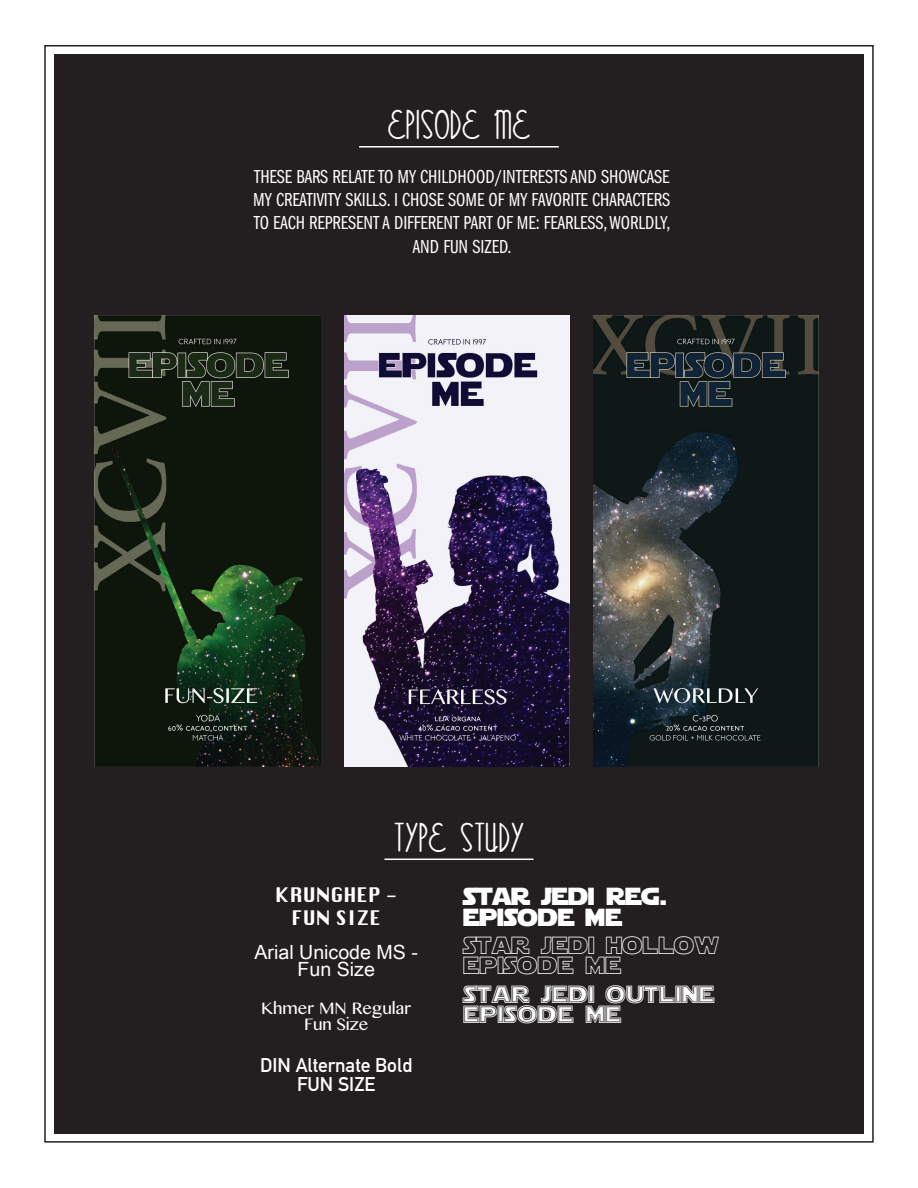
<style>
.page{position:relative;width:918px;height:1188px;background:#fff}
.page>*{position:absolute;margin:0;border:0;box-sizing:border-box;transform-origin:0 0}
.t1{font:48px "Bittersweet NF";color:#fff}
.t2{font:24.6px "Star Jedi Outline";color:#fff}
.t3{font:24.6px "Star Jedi Hollow";color:#fff}
.t4{font:24.6px "Star Jedi";color:#fff}
.t5{font:700 19.65px/18.8px "DIN Alternate";color:#fff;text-align:center}
.t6{font:19.65px/17.9px "Arial Unicode MS";color:#fff;text-align:center}
.t7{font:19.65px/15.9px "Khmer MN";color:#fff;text-align:center}
.t8{font:19.65px "Krungthep";color:#fff}
.t9{font:19.5px/23.4px "Franklin Gothic LT Pro Bk Cm";color:#fff;text-align:center}
</style>
<div class="page">
<div style="left:54px;top:54px;width:810px;height:1080px;background:#231f20"></div>
<hr style="left:359px;top:146px;width:200px;height:2px;background:#fff">
<img style="left:593px;top:316px;width:226px;height:450px">
<img style="left:344px;top:316px;width:226px;height:450px">
<img style="left:95px;top:316px;width:225px;height:450px">
<hr style="left:384px;top:859px;width:149px;height:1px;background:#fff">
<p class="t1" style="left:387px;top:97px;width:145px">EPISODE ME</p>
<p class="t9" style="left:253px;top:165px;width:419px">THESE BARS RELATE TO MY CHILDHOOD/INTERESTS AND SHOWCASE MY CREATIVITY SKILLS. I CHOSE SOME OF MY FAVORITE CHARACTERS TO EACH REPRESENT A DIFFERENT PART OF ME: FEARLESS, WORLDLY, AND FUN SIZED.</p>
<p class="t1" style="left:394px;top:809px;width:132px">TYPE STUDY</p>
<p class="t8" style="left:275px;top:884px;width:124px">KRUNGHEP -</p>
<p class="t8" style="left:291px;top:907px;width:91px">FUN SIZE</p>
<p class="t6" style="left:255px;top:942px;width:165px">Arial Unicode MS -<br>Fun Size</p>
<p class="t7" style="left:261px;top:1000px;width:152px">Khmer MN Regular<br>Fun Size</p>
<p class="t5" style="left:260px;top:1054px;width:154px">DIN Alternate Bold<br>FUN SIZE</p>
<p class="t4" style="left:463px;top:874px;width:207px">STAR JEDI REG.</p>
<p class="t4" style="left:463px;top:895px;width:160px">EPISODE ME</p>
<p class="t3" style="left:463px;top:923px;width:257px">STAR JEDI HOLLOW</p>
<p class="t3" style="left:463px;top:943px;width:160px">EPISODE ME</p>
<p class="t2" style="left:463px;top:972px;width:253px">STAR JEDI OUTLINE</p>
<p class="t2" style="left:463px;top:992px;width:160px">EPISODE ME</p>
</div>
